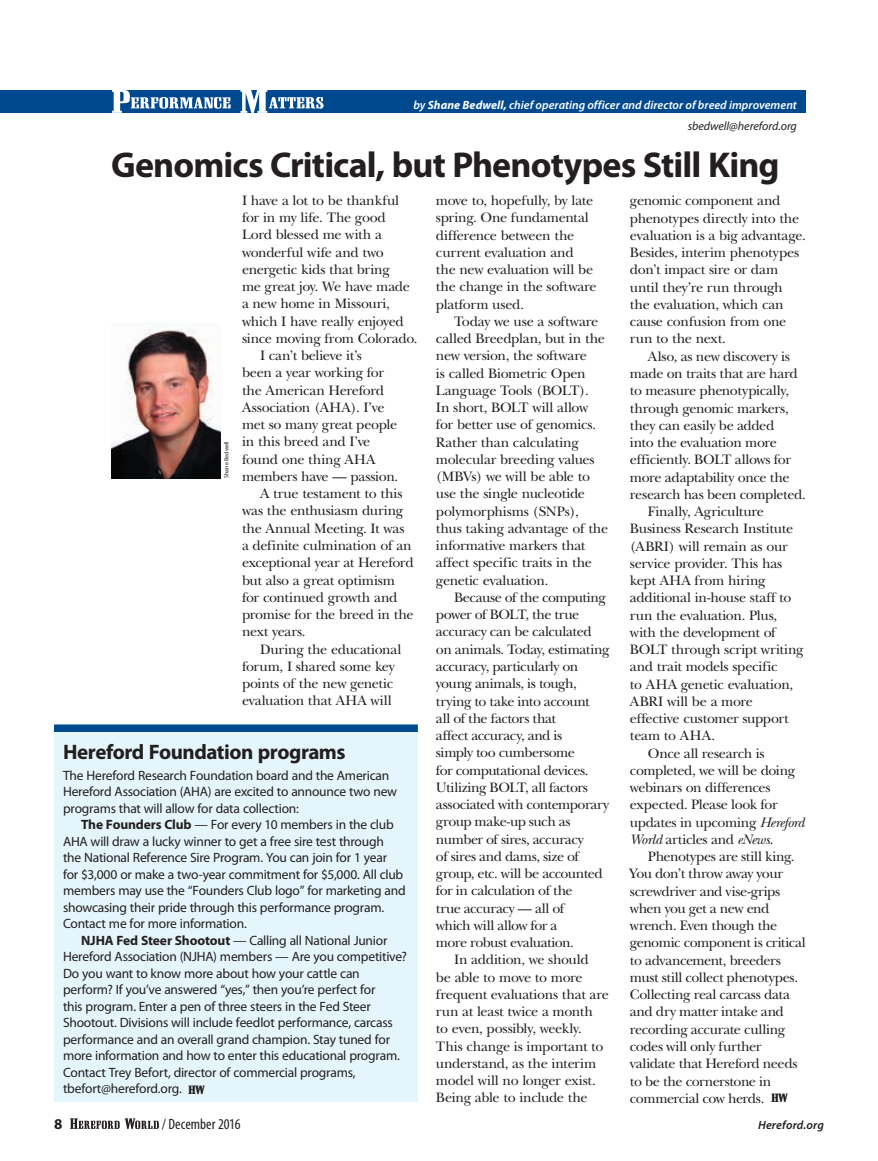
<style>
.page{position:relative;width:878px;height:1161px;background:#fff}
.page>*{position:absolute;margin:0;border:0;box-sizing:border-box;transform-origin:0 0}
.t1{font:700 36px "Myriad Pro";letter-spacing:-.025em;color:#231f20}
.t2{font:700 21px "Myriad Pro";letter-spacing:-.02em;color:#231f20}
.t3{font:condensed 15px "Myriad Pro";letter-spacing:.005em;color:#231f20}
.t4{font:700 15px "Myriad Pro";color:#231f20}
.t5{font:14.25px/17.2px "New Baskerville";letter-spacing:-.025em;color:#231f20}
.t6{font:14.25px "New Baskerville";letter-spacing:-.005em;color:#231f20}
.t7{font:13.5px/16.5px "Myriad Pro";letter-spacing:-.015em;color:#231f20}
.t8{font:italic 600 12px "Myriad Pro";color:#fff}
.t9{font:italic 12px "Myriad Pro";letter-spacing:-.005em;color:#231f20}
.t10{font:italic 600 12px "Myriad Pro";letter-spacing:.015em;color:#231f20}
.t11{font:6px "Myriad Pro";letter-spacing:-.005em;color:#231f20}
.s1{font-weight:700}
.s2{font-family:"Shattuck";font-size:12px}
.s3{font-style:italic}
</style>
<div class="page">
<img style="left:111px;top:322px;width:109px;height:156px">
<div style="left:0;top:90px;width:806px;height:23px;background:#01498e"></div>
<svg style="left:112px;top:90px;width:211px;height:23px"></svg>
<div style="left:54px;top:724px;width:364px;height:378px;background:#e5f5fc"></div>
<div style="left:54px;top:724px;width:364px;height:8px;background:#01498e"></div>
<svg style="left:70px;top:1118px;width:89px;height:11px"></svg>
<p class="t8" style="left:413px;top:98px;width:385px">by <span class="s1">Shane Bedwell,</span> chief operating officer and director of breed improvement</p>
<h1 class="t1" style="left:111px;top:144px;width:670px">Genomics Critical, but Phenotypes Still King</h1>
<p class="t9" style="left:687px;top:120px;width:111px">sbedwell@hereford.org</p>
<p class="t11" style="left:223px;top:478px;width:38px;rotate:-90deg">Shane Bedwell</p>
<p class="t5" style="left:242px;top:192px;width:159px">I have a lot to be thankful</p>
<p class="t5" style="left:242px;top:209px;width:145px">for in my life. The good</p>
<p class="t5" style="left:242px;top:226px;width:141px">Lord blessed me with a</p>
<p class="t5" style="left:242px;top:244px;width:143px">wonderful wife and two</p>
<p class="t5" style="left:242px;top:261px;width:149px">energetic kids that bring</p>
<p class="t5" style="left:242px;top:278px;width:169px">me great joy. We have made</p>
<p class="t5" style="left:242px;top:295px;width:149px">a new home in Missouri,</p>
<p class="t5" style="left:242px;top:313px;width:163px">which I have really enjoyed</p>
<p class="t5" style="left:242px;top:330px;width:177px">since moving from Colorado.</p>
<p class="t5" style="left:260px;top:347px;width:103px">I can’t believe it’s</p>
<p class="t5" style="left:242px;top:364px;width:144px">been a year working for</p>
<p class="t5" style="left:242px;top:382px;width:143px">the American Hereford</p>
<p class="t5" style="left:242px;top:399px;width:144px">Association (AHA). I’ve</p>
<p class="t5" style="left:242px;top:416px;width:157px">met so many great people</p>
<p class="t5" style="left:242px;top:433px;width:130px">in this breed and I’ve</p>
<p class="t5" style="left:242px;top:451px;width:135px">found one thing AHA</p>
<p class="t5" style="left:242px;top:468px;width:158px">members have — passion.</p>
<p class="t5" style="left:260px;top:485px;width:144px">A true testament to this</p>
<p class="t5" style="left:242px;top:502px;width:163px">was the enthusiasm during</p>
<p class="t5" style="left:242px;top:520px;width:164px">the Annual Meeting. It was</p>
<p class="t5" style="left:242px;top:537px;width:171px">a definite culmination of an</p>
<p class="t5" style="left:242px;top:554px;width:173px">exceptional year at Hereford</p>
<p class="t5" style="left:242px;top:571px;width:154px">but also a great optimism</p>
<p class="t5" style="left:242px;top:589px;width:157px">for continued growth and</p>
<p class="t5" style="left:242px;top:606px;width:173px">promise for the breed in the</p>
<p class="t5" style="left:242px;top:623px;width:65px">next years.</p>
<p class="t5" style="left:260px;top:640px;width:143px">During the educational</p>
<p class="t5" style="left:242px;top:658px;width:154px">forum, I shared some key</p>
<p class="t5" style="left:242px;top:675px;width:153px">points of the new genetic</p>
<p class="t6" style="left:242px;top:692px;width:151px">evaluation that AHA will</p>
<h2 class="t2" style="left:63px;top:740px;width:284px">Hereford Foundation programs</h2>
<p class="t7" style="left:63px;top:767px;width:336px">The Hereford Research Foundation board and the American<br>Hereford Association (AHA) are excited to announce two new programs that will allow for data collection:</p>
<p class="t7" style="left:63px;top:817px;width:344px;text-indent:18px"><span class="s1">The Founders Club</span> — For every 10 members in the club AHA will draw a lucky winner to get a free sire test through<br>the National Reference Sire Program. You can join for 1 year for $3,000 or make a two-year commitment for $5,000. All club members may use the “Founders Club logo” for marketing and showcasing their pride through this performance program.<br>Contact me for more information.</p>
<p class="t7" style="left:63px;top:932px;width:345px;text-indent:18px"><span class="s1">NJHA Fed Steer Shootout</span> — Calling all National Junior Hereford Association (NJHA) members — Are you competitive?<br>Do you want to know more about how your cattle can perform? If you’ve answered “yes,” then you’re perfect for<br>this program. Enter a pen of three steers in the Fed Steer Shootout. Divisions will include feedlot performance, carcass performance and an overall grand champion. Stay tuned for more information and how to enter this educational program.<br>Contact Trey Befort, director of commercial programs, tbefort@hereford.org. <span class="s2">HW</span></p>
<p class="t5" style="left:436px;top:192px;width:162px">move to, hopefully, by late spring. One fundamental difference between the current evaluation and the new evaluation will be the change in the software platform used.</p>
<p class="t5" style="left:436px;top:313px;width:174px;text-indent:18px">Today we use a software called Breedplan, but in the new version, the software<br>is called Biometric Open<br>Language Tools (BOLT).<br>In short, BOLT will allow for better use of genomics.<br>Rather than calculating molecular breeding values (MBVs) we will be able to use the single nucleotide polymorphisms (SNPs), thus taking advantage of the informative markers that affect specific traits in the genetic evaluation.</p>
<p class="t5" style="left:436px;top:589px;width:175px;text-indent:18px">Because of the computing power of BOLT, the true accuracy can be calculated on animals. Today, estimating accuracy, particularly on young animals, is tough, trying to take into account<br>all of the factors that<br>affect accuracy, and is<br>simply too cumbersome<br>for computational devices.<br>Utilizing BOLT, all factors associated with contemporary group make-up such as number of sires, accuracy<br>of sires and dams, size of group, etc. will be accounted for in calculation of the<br>true accuracy — all of<br>which will allow for a<br>more robust evaluation.</p>
<p class="t5" style="left:436px;top:951px;width:174px;text-indent:18px">In addition, we should<br>be able to move to more frequent evaluations that are run at least twice a month<br>to even, possibly, weekly.<br>This change is important to understand, as the interim model will no longer exist.<br>Being able to include the</p>
<p class="t5" style="left:630px;top:192px;width:177px">genomic component and phenotypes directly into the evaluation is a big advantage.<br>Besides, interim phenotypes don’t impact sire or dam until they’re run through the evaluation, which can cause confusion from one run to the next.</p>
<p class="t5" style="left:648px;top:348px;width:143px">Also, as new discovery is</p>
<p class="t5" style="left:630px;top:365px;width:169px">made on traits that are hard</p>
<p class="t5" style="left:630px;top:382px;width:161px">to measure phenotypically,</p>
<p class="t5" style="left:630px;top:399px;width:160px">through genomic markers,</p>
<p class="t5" style="left:630px;top:417px;width:146px">they can easily be added</p>
<p class="t5" style="left:630px;top:434px;width:148px">into the evaluation more</p>
<p class="t5" style="left:630px;top:451px;width:163px">efficiently. BOLT allows for</p>
<p class="t5" style="left:630px;top:468px;width:161px">more adaptability once the</p>
<p class="t5" style="left:630px;top:486px;width:177px">research has been completed.</p>
<p class="t6" style="left:648px;top:503px;width:118px">Finally, Agriculture</p>
<p class="t5" style="left:630px;top:520px;width:165px">Business Research Institute</p>
<p class="t6" style="left:630px;top:538px;width:159px">(ABRI) will remain as our</p>
<p class="t5" style="left:630px;top:555px;width:154px">service provider. This has</p>
<p class="t5" style="left:630px;top:572px;width:137px">kept AHA from hiring</p>
<p class="t5" style="left:630px;top:589px;width:163px">additional in-house staff to</p>
<p class="t5" style="left:630px;top:606px;width:149px">run the evaluation. Plus,</p>
<p class="t5" style="left:630px;top:624px;width:147px">with the development of</p>
<p class="t5" style="left:630px;top:641px;width:175px">BOLT through script writing</p>
<p class="t5" style="left:630px;top:658px;width:149px">and trait models specific</p>
<p class="t5" style="left:630px;top:675px;width:165px">to AHA genetic evaluation,</p>
<p class="t6" style="left:630px;top:693px;width:125px">ABRI will be a more</p>
<p class="t5" style="left:630px;top:710px;width:160px">effective customer support</p>
<p class="t6" style="left:630px;top:727px;width:87px">team to AHA.</p>
<p class="t5" style="left:648px;top:745px;width:118px">Once all research is</p>
<p class="t5" style="left:630px;top:762px;width:167px">completed, we will be doing</p>
<p class="t5" style="left:630px;top:779px;width:142px">webinars on differences</p>
<p class="t5" style="left:630px;top:796px;width:149px">expected. Please look for</p>
<p class="t5" style="left:630px;top:814px;width:176px">updates in upcoming <span class="s3">Hereford</span></p>
<p class="t5" style="left:630px;top:831px;width:145px"><span class="s3">World</span> articles and <span class="s3">eNews</span>.</p>
<p class="t5" style="left:648px;top:848px;width:148px">Phenotypes are still king.</p>
<p class="t5" style="left:630px;top:865px;width:155px">You don’t throw away your</p>
<p class="t5" style="left:630px;top:883px;width:152px">screwdriver and vise-grips</p>
<p class="t5" style="left:630px;top:900px;width:141px">when you get a new end</p>
<p class="t5" style="left:630px;top:917px;width:149px">wrench. Even though the</p>
<p class="t5" style="left:630px;top:934px;width:177px">genomic component is critical</p>
<p class="t5" style="left:630px;top:952px;width:152px">to advancement, breeders</p>
<p class="t5" style="left:630px;top:969px;width:170px">must still collect phenotypes.</p>
<p class="t5" style="left:630px;top:986px;width:161px">Collecting real carcass data</p>
<p class="t5" style="left:630px;top:1003px;width:155px">and dry matter intake and</p>
<p class="t5" style="left:630px;top:1021px;width:157px">recording accurate culling</p>
<p class="t5" style="left:630px;top:1038px;width:133px">codes will only further</p>
<p class="t5" style="left:630px;top:1055px;width:169px">validate that Hereford needs</p>
<p class="t5" style="left:630px;top:1072px;width:143px">to be the cornerstone in</p>
<p class="t5" style="left:630px;top:1090px;width:159px">commercial cow herds. <span class="s2">HW</span></p>
<p class="t4" style="left:54px;top:1115px;width:10px">8</p>
<p class="t3" style="left:162px;top:1116px;width:80px">/ December 2016</p>
<p class="t10" style="left:758px;top:1118px;width:67px">Hereford.org</p>
</div>
